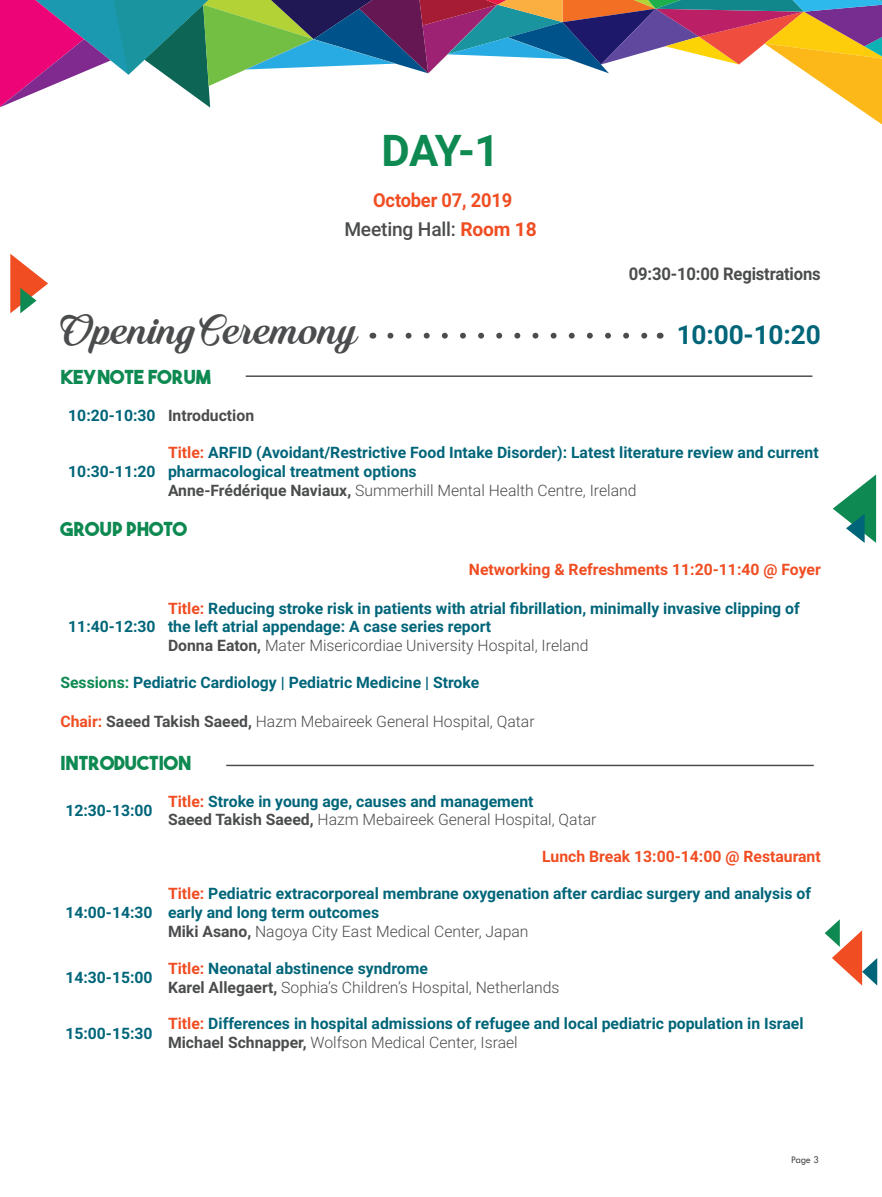
<style>
.page{position:relative;width:882px;height:1197px;background:#fff}
.page>*{position:absolute;margin:0;border:0;box-sizing:border-box;transform-origin:0 0}
.t1{font:43.75px "Quincho Script PERSONALUSE";letter-spacing:-.005em;color:#4b4c4d}
.t2{font:700 43.75px "Roboto";color:#0d8951}
.t3{font:700 26.25px "Roboto";letter-spacing:-.005em;color:#016579}
.t4{font:19.25px "The Bold Font";color:#0d8951}
.t5{font:500 19.25px "Roboto";letter-spacing:-.01em;color:#4b4c4d}
.t6{font:700 19.25px "Roboto";letter-spacing:-.01em;color:#f04d22;scale:.95 1}
.t7{font:700 17.5px "Roboto";letter-spacing:-.01em;color:#4b4c4d;scale:.95 1}
.t8{font:700 15.75px/18.9px "Roboto";color:#016579}
.t9{font:300 15.75px/18.9px "Roboto";color:#4b4c4d}
.t10{font:700 15.75px "Roboto";color:#f04d22}
.t11{font:700 15.75px "Roboto";color:#4b4c4d}
.t12{font:10.5px "Tw Cen";color:#4b4c4d;scale:.95 1}
.s1{font-weight:700;color:#f04d22}
.s2{color:#f04d22}
.s3{color:#4b4c4d}
.s4{font-weight:300;color:#4b4c4d}
.s5{color:#0d8951}
.s6{font-weight:700}
.s7{font-weight:700;color:#016579}
</style>
<div class="page">
<svg style="left:0;top:0;width:882px;height:125px"></svg>
<svg style="left:833px;top:474px;width:43px;height:69px"></svg>
<svg style="left:825px;top:919px;width:52px;height:67px"></svg>
<svg style="left:10px;top:254px;width:38px;height:59px"></svg>
<svg style="left:390px;top:333px;width:258px;height:6px"></svg>
<hr style="left:246px;top:375px;width:566px;height:2px;background:#4b4c4d">
<hr style="left:226px;top:765px;width:588px;height:1px;background:#4b4c4d">
<p class="t2" style="left:382px;top:120px;width:120px">DAY-1</p>
<p class="t6" style="left:373px;top:187px;width:148px">October 07, 2019</p>
<p class="t5" style="left:344px;top:216px;width:194px">Meeting Hall: <span class="s1">Room 18</span></p>
<p class="t7" style="left:629px;top:262px;width:204px">09:30-10:00 Registrations</p>
<p class="t1" style="left:60px;top:305px;width:299px">Opening Ceremony</p>
<p class="t3" style="left:677px;top:316px;width:145px">10:00-10:20</p>
<p class="t4" style="left:60px;top:365px;width:152px">KEYNOTE FORUM</p>
<p class="t8" style="left:68px;top:406px;width:89px">10:20-10:30</p>
<p class="t11" style="left:168px;top:405px;width:88px">Introduction</p>
<p class="t8" style="left:168px;top:442px;width:652px"><span class="s2">Title:</span> ARFID (Avoidant/Restrictive Food Intake Disorder): Latest literature review and current pharmacological treatment options<br><span class="s3">Anne-Frédérique Naviaux,</span> <span class="s4">Summerhill Mental Health Centre, Ireland</span></p>
<p class="t4" style="left:60px;top:517px;width:128px">GROUP PHOTO</p>
<p class="t10" style="left:469px;top:558px;width:353px">Networking &amp; Refreshments 11:20-11:40 @ Foyer</p>
<p class="t8" style="left:68px;top:461px;width:89px">10:30-11:20</p>
<p class="t8" style="left:168px;top:598px;width:633px"><span class="s2">Title:</span> Reducing stroke risk in patients with atrial fibrillation, minimally invasive clipping of the left atrial appendage: A case series report<br><span class="s3">Donna Eaton,</span> <span class="s4">Mater Misericordiae University Hospital, Ireland</span></p>
<p class="t8" style="left:60px;top:673px;width:420px"><span class="s5">Sessions:</span> Pediatric Cardiology | Pediatric Medicine | Stroke</p>
<p class="t9" style="left:60px;top:711px;width:476px"><span class="s1">Chair:</span> <span class="s6">Saeed Takish Saeed,</span> Hazm Mebaireek General Hospital, Qatar</p>
<p class="t4" style="left:60px;top:750px;width:132px">INTRODUCTION</p>
<p class="t8" style="left:65px;top:800px;width:89px">12:30-13:00</p>
<p class="t8" style="left:168px;top:791px;width:430px"><span class="s2">Title:</span> Stroke in young age, causes and management<br><span class="s3">Saeed Takish Saeed,</span> <span class="s4">Hazm Mebaireek General Hospital, Qatar</span></p>
<p class="t10" style="left:542px;top:846px;width:280px">Lunch Break 13:00-14:00 @ Restaurant</p>
<p class="t8" style="left:68px;top:617px;width:89px">11:40-12:30</p>
<p class="t8" style="left:65px;top:902px;width:89px">14:00-14:30</p>
<p class="t8" style="left:168px;top:883px;width:645px"><span class="s2">Title:</span> Pediatric extracorporeal membrane oxygenation after cardiac surgery and analysis of early and long term outcomes<br><span class="s3">Miki Asano,</span> <span class="s4">Nagoya City East Medical Center, Japan</span></p>
<p class="t8" style="left:65px;top:967px;width:89px">14:30-15:00</p>
<p class="t9" style="left:168px;top:958px;width:393px"><span class="s1">Title:</span> <span class="s7">Neonatal abstinence syndrome<br></span><span class="s6">Karel Allegaert,</span> Sophia’s Children’s Hospital, Netherlands</p>
<p class="t8" style="left:65px;top:1023px;width:89px">15:00-15:30</p>
<p class="t8" style="left:168px;top:1014px;width:637px"><span class="s2">Title:</span> Differences in hospital admissions of refugee and local pediatric population in Israel<br><span class="s3">Michael Schnapper,</span> <span class="s4">Wolfson Medical Center, Israel</span></p>
<p class="t12" style="left:791px;top:1154px;width:31px">Page 3</p>
</div>
